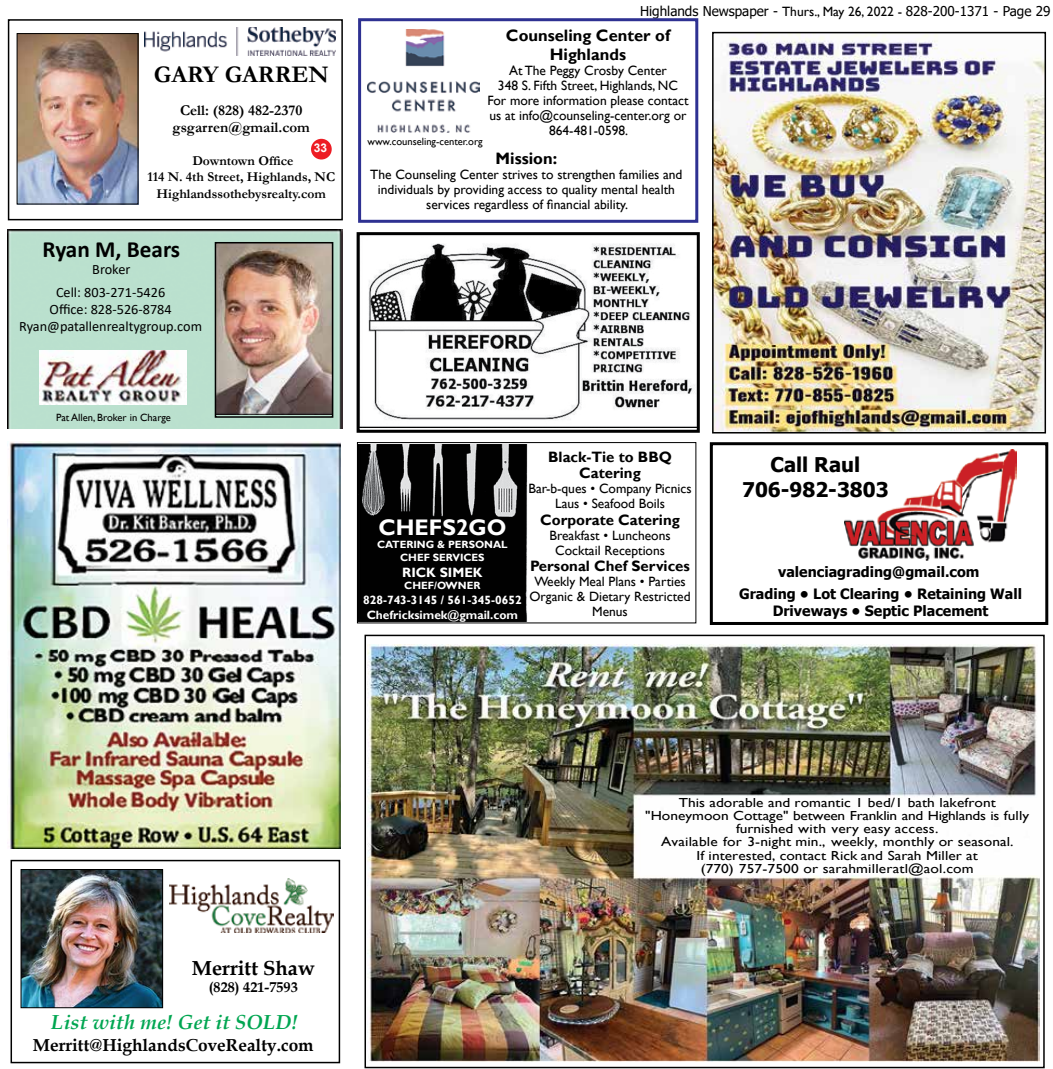
<style>
.page{position:relative;width:1053px;height:1069px;background:#fff}
.page>*{position:absolute;margin:0;border:0;box-sizing:border-box;transform-origin:0 0}
.t1{font:700 24px "Garamond";color:#000}
.t2{font:700 23.25px "Calibri";color:#000}
.t3{font:700 22.5px "Gill Sans";color:#fff}
.t4{font:italic 700 20.25px "Book Antiqua";color:#00a651}
.t5{font:700 20.25px/24.3px "Tahoma";color:#000;text-align:center}
.t6{font:700 20.25px "Book Antiqua";color:#000}
.t7{font:700 17.25px "Book Antiqua";color:#000}
.t8{font:700 16.5px/18px "Gill Sans";color:#000;text-align:center}
.t9{font:700 15px/16.5px "Gill Sans";color:#000;text-align:center}
.t10{font:700 15px/16.5px "Garamond";color:#000;text-align:center}
.t11{font:700 14.25px/17.1px "Tahoma";color:#000;text-align:center}
.t12{font:14.25px/17.1px "Calibri";color:#000;text-align:center}
.t13{font:700 14.25px "Book Antiqua";color:#000}
.t14{font:13.5px/15px "Gill Sans";color:#000;text-align:center}
.t15{font:700 13.5px/16.5px "Garamond";color:#000;text-align:center}
.t16{font:13.5px "Tahoma";color:#000}
.t17{font:700 13.5px "Gill Sans";color:#fff}
.t18{font:13.05px/13px "Gill Sans";letter-spacing:.005em;color:#000;text-align:center;scale:1.17 1}
.t19{font:700 12px/15px "Gill Sans";color:#fff}
.t20{font:700 12px "Arial";color:#fff}
.t21{font:10.5px "Gill Sans";color:#000}
.t22{font:700 10.5px/12.6px "Gill Sans";color:#fff;text-align:center}
.s1{font-family:"Gill Sans"}
</style>
<div class="page">
<svg style="left:358px;top:18px;width:341px;height:205px"></svg>
<img style="left:368px;top:29px;width:112px;height:104px">
<img style="left:8px;top:230px;width:334px;height:198px">
<img style="left:7px;top:19px;width:336px;height:202px">
<img style="left:218px;top:245px;width:112px;height:169px">
<div style="left:215px;top:242px;width:118px;height:175px;border:2px solid #000"></div>
<img style="left:40px;top:350px;width:147px;height:54px">
<div style="left:311px;top:139px;width:21px;height:20px;background:#ed1c24;border-radius:50%"></div>
<img style="left:23px;top:870px;width:138px;height:135px">
<div style="left:21px;top:868px;width:142px;height:139px;border:1px solid #000"></div>
<img style="left:170px;top:878px;width:163px;height:54px">
<div style="left:11px;top:859px;width:329px;height:203px;border:2px solid #000"></div>
<img style="left:9px;top:441px;width:331px;height:407px">
<img style="left:845px;top:449px;width:172px;height:111px">
<div style="left:710px;top:442px;width:338px;height:182px;border:3px solid #000"></div>
<img style="left:359px;top:444px;width:169px;height:177px">
<div style="left:357px;top:442px;width:339px;height:181px;border:1px solid #000"></div>
<img style="left:361px;top:243px;width:335px;height:184px">
<div style="left:357px;top:232px;width:343px;height:200px;border:3px solid #000"></div>
<img style="left:368px;top:644px;width:672px;height:417px">
<div style="left:365px;top:634px;width:680px;height:433px;border:2px solid #000"></div>
<img style="left:715px;top:35px;width:328px;height:395px">
<div style="left:712px;top:32px;width:334px;height:401px;border:2px solid #000"></div>
<h1 class="t1" style="left:154px;top:58px;width:176px">GARY GARREN</h1>
<p class="t10" style="left:173px;top:102px;width:139px">Cell: (828) 482-2370 gsgarren@gmail.com</p>
<p class="t15" style="left:147px;top:152px;width:189px">Downtown Office<br>114 N. 4th Street, Highlands, NC<br>Highlandssothebysrealty.com</p>
<p class="t20" style="left:314px;top:139px;width:15px">33</p>
<h2 class="t2" style="left:42px;top:232px;width:139px">Ryan M, Bears</h2>
<p class="t12" style="left:92px;top:260px;width:40px">Broker</p>
<p class="t12" style="left:19px;top:283px;width:184px">Cell: 803-271-5426<br>Office: 828-526-8784<br>Ryan@patallenrealtygroup.com</p>
<p class="t16" style="left:640px;top:2px;width:412px">Highlands Newspaper - <span class="s1">Thurs., May 26, 2022 -</span> 828-200-1371 - Page 29</p>
<p class="t8" style="left:506px;top:27px;width:166px">Counseling Center of<br>Highlands</p>
<p class="t14" style="left:487px;top:63px;width:203px">At The Peggy Crosby Center<br>348 S. Fifth Street, Highlands, NC<br>For more information please contact us at info@counseling-center.org or<br>864-481-0598.</p>
<p class="t8" style="left:496px;top:149px;width:63px">Mission:</p>
<p class="t14" style="left:370px;top:167px;width:314px">The Counseling Center strives to strengthen families and individuals by providing access to quality mental health services regardless of financial ability.</p>
<p class="t21" style="left:367px;top:135px;width:117px">www.counseling-center.org</p>
<p class="t21" style="left:56px;top:411px;width:116px">Pat Allen, Broker in Charge</p>
<h3 class="t3" style="left:378px;top:514px;width:129px">CHEFS2GO</h3>
<p class="t22" style="left:377px;top:538px;width:132px">CATERING &amp; PERSONAL<br>CHEF SERVICES</p>
<p class="t17" style="left:402px;top:564px;width:82px">RICK SIMEK</p>
<p class="t22" style="left:404px;top:579px;width:78px">CHEF/OWNER</p>
<p class="t19" style="left:363px;top:592px;width:160px">828-743-3145 / 561-345-0652<br>Chefricksimek@gmail.com</p>
<p class="t9" style="left:548px;top:448px;width:125px">Black-Tie to BBQ<br>Catering</p>
<p class="t14" style="left:528px;top:481px;width:165px">Bar-b-ques • Company Picnics<br>Laus • Seafood Boils</p>
<p class="t9" style="left:540px;top:511px;width:141px">Corporate Catering</p>
<p class="t14" style="left:550px;top:527px;width:123px">Breakfast • Luncheons<br>Cocktail Receptions</p>
<p class="t9" style="left:530px;top:558px;width:161px">Personal Chef Services</p>
<p class="t14" style="left:529px;top:574px;width:163px">Weekly Meal Plans • Parties<br>Organic &amp; Dietary Restricted<br>Menus</p>
<h3 class="t5" style="left:742px;top:453px;width:148px">Call Raul<br>706-982-3803</h3>
<p class="t11" style="left:778px;top:563px;width:203px">valenciagrading@gmail.com</p>
<p class="t11" style="left:739px;top:585px;width:285px">Grading • Lot Clearing • Retaining Wall<br>Driveways • Septic Placement</p>
<h3 class="t6" style="left:192px;top:954px;width:125px">Merritt Shaw</h3>
<p class="t13" style="left:209px;top:977px;width:91px">(828) 421-7593</p>
<h3 class="t4" style="left:51px;top:1007px;width:248px">List with me! Get it SOLD!</h3>
<p class="t7" style="left:33px;top:1032px;width:282px">Merritt@HighlandsCoveRealty.com</p>
<p class="t18" style="left:645px;top:796px;width:330px">This adorable and romantic 1 bed/1 bath lakefront "Honeymoon Cottage" between Franklin and Highlands is fully furnished with very easy access.<br>Available for 3-night min., weekly, monthly or seasonal.<br>If interested, contact Rick and Sarah Miller at<br>(770) 757-7500 or sarahmilleratl@aol.com</p>
</div>
